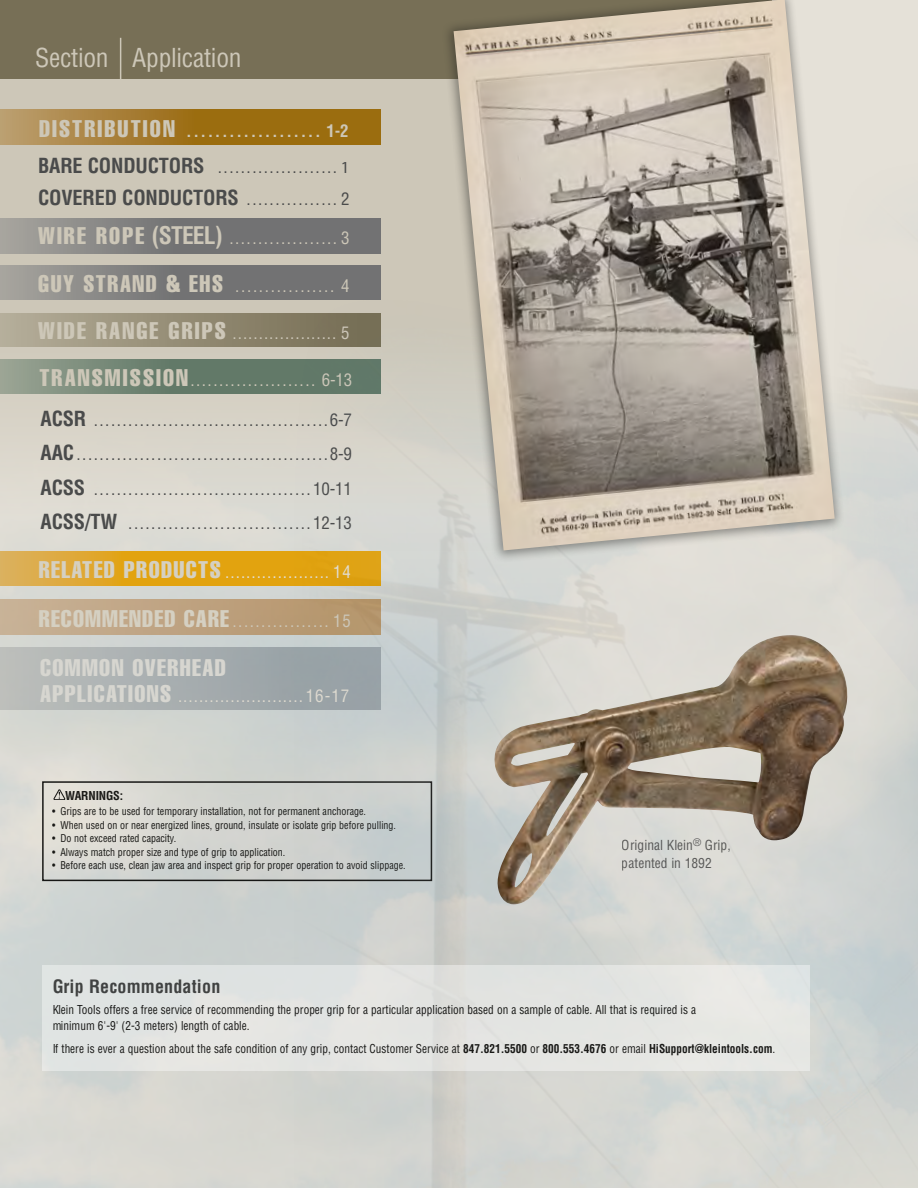
<style>
.page{position:relative;width:918px;height:1188px;background:#fff}
.page>*{position:absolute;margin:0;border:0;box-sizing:border-box;transform-origin:0 0}
.Warning_Body_Text{font:condensed 25.5px "Helvetica LT Std";letter-spacing:-.01em;color:#cdc7b8}
.Warning_Body_Text-2{font:23.7px "Helvetica LT Std Comp";letter-spacing:.06em;color:#d7d6d0}
.Warning_Body_Text-3{font:700 condensed 20.25px "Helvetica LT Std";letter-spacing:-.01em;color:#4a4b4b}
.t1{font:700 condensed 18px "Helvetica LT Std";letter-spacing:.01em;color:#4a4b4b}
.Warning_Body_Text-4{font:condensed 16.95px "Helvetica LT Std";letter-spacing:-.01em;color:#4a4b4b}
.Warning_Body_Text-5{font:condensed 16.95px "Helvetica LT Std";color:#cdc7b8}
.Warning_Body_Text-6{font:condensed 16.95px "Helvetica LT Std";color:#dedacf}
.Warning_Body_Text-7{font:condensed 16.95px "Helvetica LT Std";color:#e2ded4}
.Warning_Body_Text-8{font:700 condensed 16.95px "Helvetica LT Std";color:#cdc7b8}
.t2{font:condensed 13.5px/18px "Helvetica LT Std";color:#5e5e5f}
.t3{font:condensed 12px/16.5px "Helvetica LT Std";color:#1c1c1a;scale:.94 1}
.t4{font:700 condensed 12px "Helvetica LT Std";letter-spacing:-.01em;color:#1c1c1a}
.t5{font:condensed 10.5px "Helvetica LT Std";color:#1c1c1a;scale:.95 1}
.s1{font-family:"Helvetica LT Std Comp";font-weight:400;font-stretch:normal;font-size:23.7px}
.s2{font-weight:700;font-size:20.25px}
.s3{font-family:"Myriad Pro";font-stretch:normal}
.s4{font-weight:400;font-size:16.95px}
.s5{font-family:"Helvetica LT Std Comp";font-stretch:normal;font-size:23.7px}
.s6{font-weight:700;font-size:23.7px}
.s7{font-family:"Helvetica LT Std Comp";font-stretch:normal;font-size:23.7px;color:#d5d0c2}
.s8{font-family:"Helvetica LT Std Comp";font-stretch:normal;font-size:23.7px;color:#d7d6d0}
.s9{font-weight:700}
</style>
<div class="page">
<img style="left:0;top:586px;width:285px;height:602px">
<svg style="left:0;top:79px;width:441px;height:472px;background:#d1ccbf"></svg>
<svg style="left:0;top:314px;width:285px;height:33px;background:#9b937d"></svg>
<svg style="left:0;top:359px;width:285px;height:35px;background:#728675"></svg>
<svg style="left:0;top:551px;width:285px;height:35px;background:#e0a623"></svg>
<svg style="left:0;top:600px;width:285px;height:34px;background:#c0a585"></svg>
<svg style="left:0;top:110px;width:380px;height:34px;background:#a37929"></svg>
<svg style="left:0;top:219px;width:380px;height:34px;background:#7e7e7d"></svg>
<svg style="left:0;top:265px;width:380px;height:35px;background:#828180"></svg>
<svg style="left:0;top:648px;width:285px;height:62px;background:#abb0b1"></svg>
<div style="left:0;top:0;width:771px;height:79px;background:#776f56"></div>
<hr style="left:120px;top:38px;width:1px;height:42px;background:#cdc7b8">
<svg style="left:54px;top:790px;width:11px;height:10px"></svg>
<div style="left:42px;top:781px;width:390px;height:100px;border:2px solid #1c1c1a"></div>
<img style="left:285px;top:266px;width:541px;height:922px">
<div style="left:42px;top:965px;width:768px;height:106px;background:#e3e5e2"></div>
<div style="left:441px;top:0;width:404px;height:563px;background:#1c1c1a;opacity:.44"></div>
<img style="left:454px;top:0;width:381px;height:550px">
<img style="left:492px;top:635px;width:363px;height:269px">
<p class="Warning_Body_Text" style="left:35px;top:42px;width:208px">Section Application</p>
<p class="Warning_Body_Text-8" style="left:39px;top:120px;width:311px"><span class="s1">DISTRIBUTION</span> ................... 1-2</p>
<p class="Warning_Body_Text-4" style="left:38px;top:156px;width:313px"><span class="s2">BARE CONDUCTORS</span> ..................... <span class="s3">1</span></p>
<p class="Warning_Body_Text-3" style="left:38px;top:185px;width:313px">COVERED CONDUCTORS <span class="s4">................ 2</span></p>
<p class="Warning_Body_Text-5" style="left:38px;top:228px;width:313px"><span class="s5">WIRE ROPE</span> <span class="s6">(STEEL)</span> ................... 3</p>
<p class="Warning_Body_Text-5" style="left:38px;top:275px;width:313px"><span class="s5">GUY STRAND &amp; EHS</span> ................. 4</p>
<p class="Warning_Body_Text-5" style="left:38px;top:322px;width:313px"><span class="s5">WIDE RANGE GRIPS</span> .................... 5</p>
<p class="Warning_Body_Text-5" style="left:39px;top:369px;width:314px"><span class="s5">TRANSMISSION</span>...................... 6-13</p>
<p class="Warning_Body_Text-4" style="left:41px;top:409px;width:313px"><span class="s2">ACSR</span> .........................................6-7</p>
<p class="Warning_Body_Text-4" style="left:41px;top:444px;width:313px"><span class="s2">AAC</span>............................................8-9</p>
<p class="Warning_Body_Text-4" style="left:41px;top:478px;width:313px"><span class="s2">ACSS</span> ......................................10-11</p>
<p class="Warning_Body_Text-4" style="left:41px;top:513px;width:313px"><span class="s2">ACSS/TW</span> ................................12-13</p>
<p class="Warning_Body_Text-7" style="left:39px;top:561px;width:314px"><span class="s7">RELATED PRODUCTS</span> .................... 14</p>
<p class="Warning_Body_Text-5" style="left:39px;top:610px;width:314px"><span class="s7">RECOMMENDED CARE</span>................. 15</p>
<p class="Warning_Body_Text-2" style="left:40px;top:653px;width:187px">COMMON OVERHEAD</p>
<p class="Warning_Body_Text-6" style="left:40px;top:685px;width:311px"><span class="s8">APPLICATIONS</span> ........................16-17</p>
<p class="t4" style="left:65px;top:788px;width:60px">WARNINGS:</p>
<p class="t5" style="left:52px;top:805px;width:332px">• Grips are to be used for temporary installation, not for permanent anchorage.</p>
<p class="t5" style="left:52px;top:818px;width:363px">• When used on or near energized lines, ground, insulate or isolate grip before pulling.</p>
<p class="t5" style="left:52px;top:832px;width:132px">• Do not exceed rated capacity.</p>
<p class="t5" style="left:52px;top:845px;width:247px">• Always match proper size and type of grip to application.</p>
<p class="t5" style="left:52px;top:859px;width:374px">• Before each use, clean jaw area and inspect grip for proper operation to avoid slippage.</p>
<p class="t2" style="left:622px;top:836px;width:110px">Original Klein<sup>®</sup> Grip, patented in 1892</p>
<h3 class="t1" style="left:52px;top:975px;width:170px">Grip Recommendation</h3>
<p class="t3" style="left:52px;top:1001px;width:687px">Klein Tools offers a free service of recommending the proper grip for a particular application based on a sample of cable. All that is required is a minimum 6'-9' (2-3 meters) length of cable.</p>
<p class="t3" style="left:52px;top:1041px;width:771px">If there is ever a question about the safe condition of any grip, contact Customer Service at <span class="s9">847.821.5500</span> or <span class="s9">800.553.4676</span> or email <span class="s9">HiSupport@kleintools.com</span>.</p>
</div>
